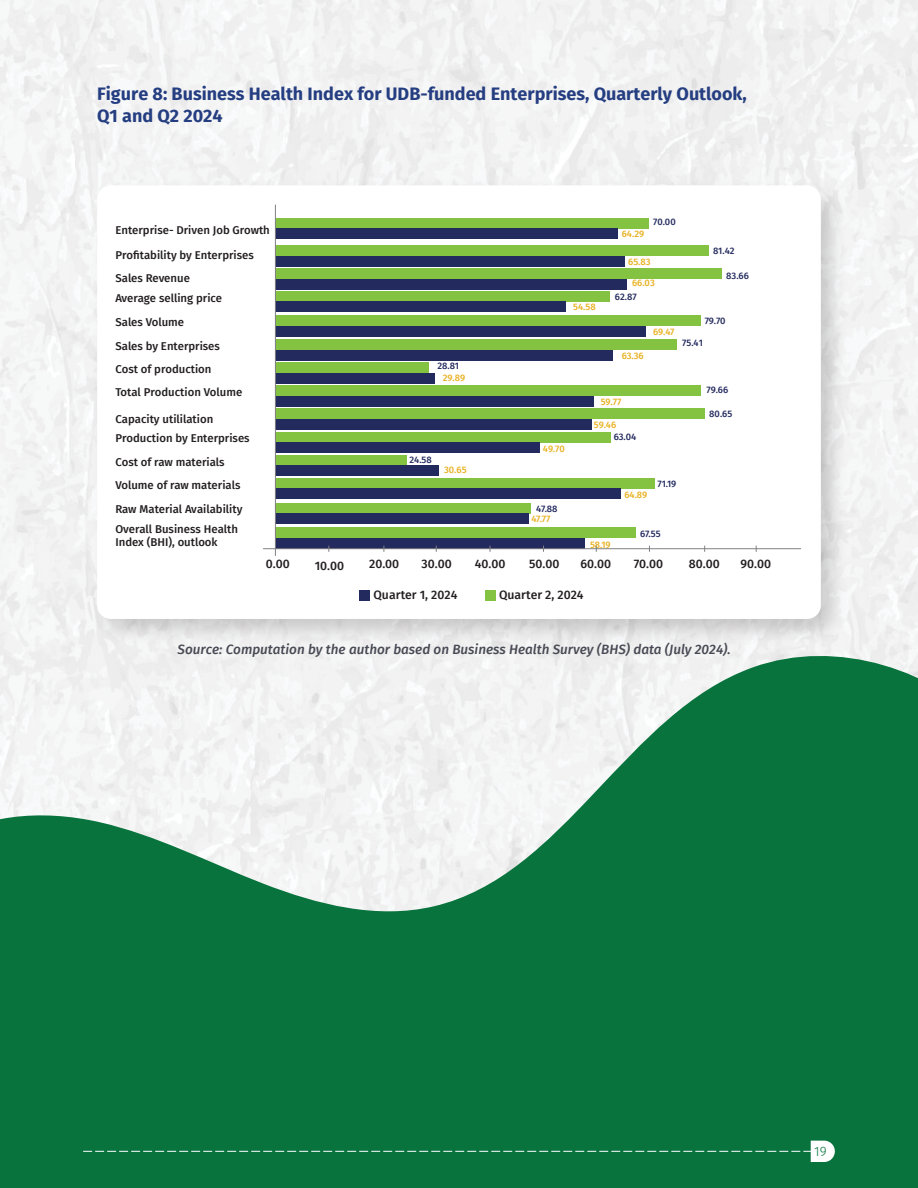
<style>
.page{position:relative;width:918px;height:1188px;background:#fff}
.page>*{position:absolute;margin:0;border:0;box-sizing:border-box;transform-origin:0 0}
.t1{font:700 18px/21.6px "Fira Sans";color:#253e81}
.t2{font:italic 500 13.5px "Fira Sans";color:#474a54}
.t3{font:300 13.35px "Fira Sans";color:#08733d}
.t4{font:500 12.3px "Fira Sans";color:#231f20}
.t5{font:500 11.4px/24.8px "Fira Sans";color:#231f20}
.t6{font:500 9.3px "Fira Sans";color:#232a5e}
.t7{font:500 9.3px "Fira Sans";color:#e8b121}
</style>
<div class="page">
<svg style="left:0;top:637px;width:918px;height:551px;fill:#08733d"></svg>
<img style="left:85px;top:173px;width:769px;height:478px">
<div style="left:97px;top:185px;width:724px;height:434px;background:#fff;border-radius:14px"></div>
<div style="left:275px;top:528px;width:360px;height:10px;background:#84c342"></div>
<div style="left:275px;top:538px;width:310px;height:11px;background:#232a5e"></div>
<div style="left:275px;top:503px;width:256px;height:10px;background:#84c342"></div>
<div style="left:275px;top:513px;width:254px;height:11px;background:#232a5e"></div>
<div style="left:275px;top:478px;width:380px;height:11px;background:#84c342"></div>
<div style="left:275px;top:489px;width:346px;height:10px;background:#232a5e"></div>
<div style="left:275px;top:455px;width:131px;height:11px;background:#84c342"></div>
<div style="left:275px;top:466px;width:164px;height:10px;background:#232a5e"></div>
<div style="left:275px;top:432px;width:336px;height:10px;background:#84c342"></div>
<div style="left:275px;top:442px;width:265px;height:11px;background:#232a5e"></div>
<div style="left:275px;top:409px;width:430px;height:10px;background:#84c342"></div>
<div style="left:275px;top:419px;width:317px;height:11px;background:#232a5e"></div>
<div style="left:275px;top:385px;width:426px;height:11px;background:#84c342"></div>
<div style="left:275px;top:396px;width:319px;height:10px;background:#232a5e"></div>
<div style="left:275px;top:362px;width:154px;height:11px;background:#84c342"></div>
<div style="left:275px;top:373px;width:160px;height:10px;background:#232a5e"></div>
<div style="left:275px;top:339px;width:402px;height:11px;background:#84c342"></div>
<div style="left:275px;top:350px;width:338px;height:10px;background:#232a5e"></div>
<div style="left:275px;top:315px;width:426px;height:11px;background:#84c342"></div>
<div style="left:275px;top:326px;width:371px;height:10px;background:#232a5e"></div>
<div style="left:275px;top:291px;width:335px;height:11px;background:#84c342"></div>
<div style="left:275px;top:302px;width:291px;height:10px;background:#232a5e"></div>
<div style="left:275px;top:268px;width:447px;height:11px;background:#84c342"></div>
<div style="left:275px;top:279px;width:352px;height:10px;background:#232a5e"></div>
<div style="left:275px;top:246px;width:434px;height:10px;background:#84c342"></div>
<div style="left:275px;top:256px;width:350px;height:11px;background:#232a5e"></div>
<div style="left:275px;top:218px;width:374px;height:11px;background:#84c342"></div>
<div style="left:275px;top:229px;width:343px;height:10px;background:#232a5e"></div>
<hr style="left:263px;top:548px;width:538px;height:1px;background:#808184">
<div style="left:359px;top:590px;width:10px;height:11px;background:#232a5e"></div>
<div style="left:485px;top:590px;width:10px;height:11px;background:#84c342"></div>
<hr style="left:275px;top:205px;width:1px;height:351px;background:#808184">
<svg style="left:83px;top:1141px;width:752px;height:21px;background:#177b49"></svg>
<h1 class="t1" style="left:97px;top:82px;width:651px">Figure 8: Business Health Index for UDB-funded Enterprises, Quarterly Outlook,<br>Q1 and Q2 2024</h1>
<p class="t5" style="left:115px;top:217px;width:156px">Enterprise- Driven Job Growth<br>Profitability by Enterprises</p>
<p class="t5" style="left:115px;top:267px;width:108px;line-height:19.8px">Sales Revenue<br>Average selling price</p>
<p class="t5" style="left:115px;top:309px;width:106px;line-height:24.2px">Sales Volume<br>Sales by Enterprises</p>
<p class="t5" style="left:115px;top:357px;width:128px;line-height:23px">Cost of production<br>Total Production Volume</p>
<p class="t5" style="left:115px;top:408px;width:136px;line-height:19.6px">Capacity utililation<br>Production by Enterprises</p>
<p class="t5" style="left:115px;top:450px;width:127px;line-height:23.1px">Cost of raw materials<br>Volume of raw materials</p>
<p class="t5" style="left:115px;top:499px;width:129px;line-height:19.5px">Raw Material Availability<br>Overall Business Health</p>
<p class="t5" style="left:115px;top:529px;width:104px">Index (BHI), outlook</p>
<p class="t6" style="left:437px;top:359px;width:23px">28.81</p>
<p class="t7" style="left:443px;top:370px;width:24px">29.89</p>
<p class="t6" style="left:409px;top:453px;width:24px">24.58</p>
<p class="t7" style="left:444px;top:462px;width:24px">30.65</p>
<p class="t7" style="left:573px;top:299px;width:24px">54.58</p>
<p class="t7" style="left:622px;top:226px;width:24px">64.29</p>
<p class="t6" style="left:653px;top:215px;width:24px">70.00</p>
<p class="t7" style="left:628px;top:254px;width:24px">65.83</p>
<p class="t7" style="left:632px;top:276px;width:24px">66.03</p>
<p class="t6" style="left:615px;top:289px;width:23px">62.87</p>
<p class="t7" style="left:653px;top:324px;width:23px">69.47</p>
<p class="t6" style="left:713px;top:243px;width:23px">81.42</p>
<p class="t6" style="left:726px;top:268px;width:24px">83.66</p>
<p class="t6" style="left:705px;top:313px;width:23px">79.70</p>
<p class="t7" style="left:622px;top:348px;width:24px">63.36</p>
<p class="t6" style="left:682px;top:336px;width:22px">75.41</p>
<p class="t7" style="left:543px;top:441px;width:23px">49.70</p>
<p class="t7" style="left:601px;top:394px;width:22px">59.77</p>
<p class="t7" style="left:594px;top:417px;width:24px">59.46</p>
<p class="t6" style="left:614px;top:430px;width:24px">63.04</p>
<p class="t6" style="left:707px;top:382px;width:23px">79.66</p>
<p class="t6" style="left:709px;top:406px;width:24px">80.65</p>
<p class="t6" style="left:536px;top:501px;width:23px">47.88</p>
<p class="t7" style="left:531px;top:512px;width:21px">47.77</p>
<p class="t7" style="left:590px;top:537px;width:22px">58.19</p>
<p class="t7" style="left:624px;top:487px;width:24px">64.89</p>
<p class="t6" style="left:657px;top:476px;width:20px">71.19</p>
<p class="t6" style="left:640px;top:526px;width:22px">67.55</p>
<p class="t4" style="left:266px;top:554px;width:25px">0.00</p>
<p class="t4" style="left:315px;top:556px;width:31px">10.00</p>
<p class="t4" style="left:369px;top:554px;width:32px">20.00</p>
<p class="t4" style="left:421px;top:554px;width:32px">30.00</p>
<p class="t4" style="left:475px;top:554px;width:32px">40.00</p>
<p class="t4" style="left:529px;top:554px;width:32px">50.00</p>
<p class="t4" style="left:581px;top:554px;width:32px">60.00</p>
<p class="t4" style="left:634px;top:554px;width:31px">70.00</p>
<p class="t4" style="left:689px;top:554px;width:32px">80.00</p>
<p class="t4" style="left:740px;top:554px;width:32px">90.00</p>
<p class="t4" style="left:374px;top:585px;width:85px">Quarter 1, 2024</p>
<p class="t4" style="left:499px;top:585px;width:86px">Quarter 2, 2024</p>
<p class="t2" style="left:178px;top:639px;width:555px">Source: Computation by the author based on Business Health Survey (BHS) data (July 2024).</p>
<p class="t3" style="left:814px;top:1142px;width:14px">19</p>
</div>
